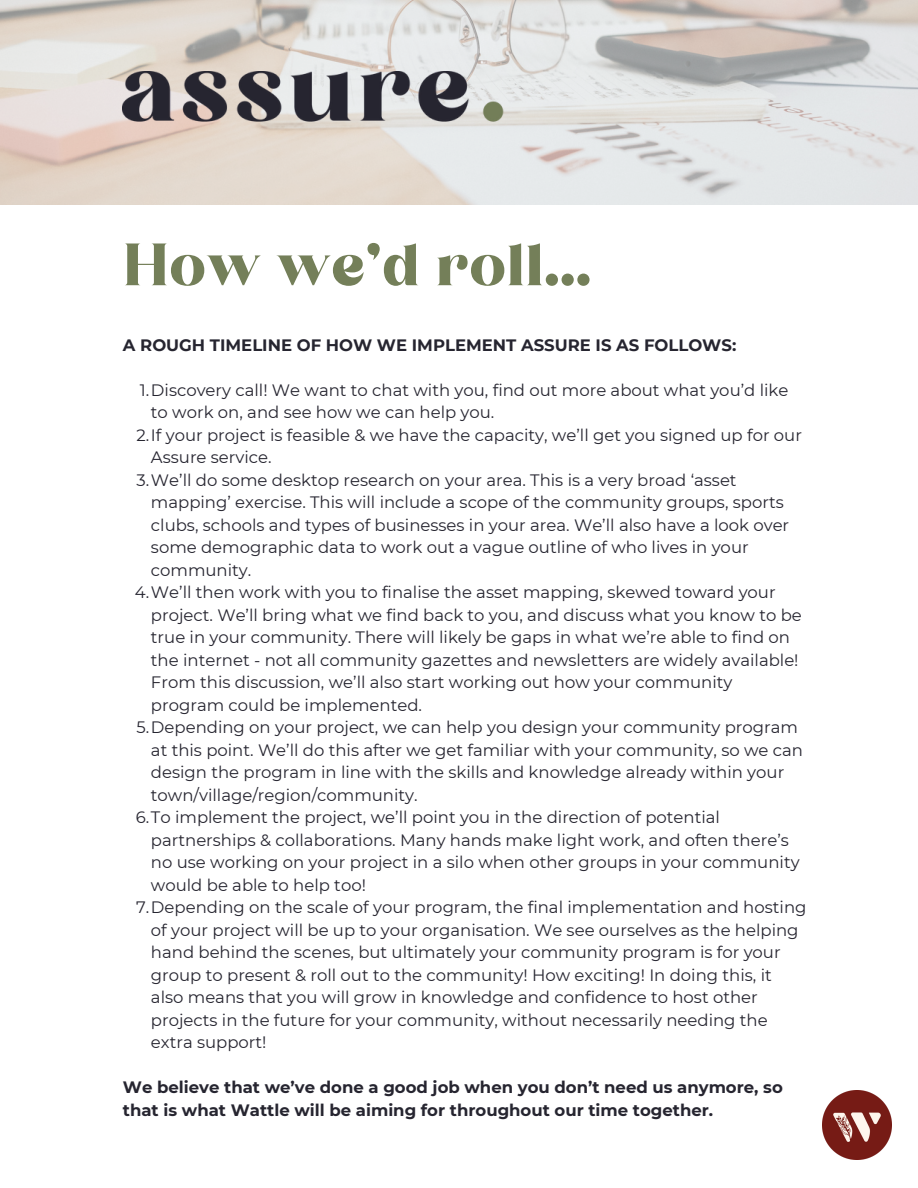
<style>
.page{position:relative;width:918px;height:1188px;background:#fff}
.page>*{position:absolute;margin:0;border:0;box-sizing:border-box;transform-origin:0 0}
.t1{font:57px "Begika";color:#747f59}
.t2{font:16.5px/22.5px "Montserrat";color:#262530}
.t3{font:700 16.5px/22.5px "Montserrat";color:#262530}
</style>
<div class="page">
<img style="left:0;top:0;width:918px;height:205px">
<img style="left:822px;top:1090px;width:70px;height:70px">
<img style="left:123px;top:72px;width:445px;height:64px">
<p class="t1" style="left:123px;top:243px;width:470px">How we’d roll...</p>
<p class="t3" style="left:123px;top:334px;width:615px">A ROUGH TIMELINE OF HOW WE IMPLEMENT ASSURE IS AS FOLLOWS:</p>
<p class="t2" style="left:151px;top:379px;width:639px;text-indent:-11px">1.Discovery call! We want to chat with you, find out more about what you’d like to work on, and see how we can help you.</p>
<p class="t2" style="left:151px;top:424px;width:653px;text-indent:-15px">2.If your project is feasible &amp; we have the capacity, we’ll get you signed up for our<br>Assure service.</p>
<p class="t2" style="left:151px;top:469px;width:640px;text-indent:-14px">3.We’ll do some desktop research on your area. This is a very broad ‘asset mapping’ exercise. This will include a scope of the community groups, sports clubs, schools and types of businesses in your area. We’ll also have a look over some demographic data to work out a vague outline of who lives in your community.</p>
<p class="t2" style="left:151px;top:581px;width:652px;text-indent:-16px">4.We’ll then work with you to finalise the asset mapping, skewed toward your project. We’ll bring what we find back to you, and discuss what you know to be true in your community. There will likely be gaps in what we’re able to find on the internet - not all community gazettes and newsletters are widely available!<br>From this discussion, we’ll also start working out how your community program could be implemented.</p>
<p class="t2" style="left:151px;top:716px;width:654px;text-indent:-14px">5.Depending on your project, we can help you design your community program at this point. We’ll do this after we get familiar with your community, so we can design the program in line with the skills and knowledge already within your town/village/region/community.</p>
<p class="t2" style="left:151px;top:806px;width:650px;text-indent:-15px">6.To implement the project, we’ll point you in the direction of potential partnerships &amp; collaborations. Many hands make light work, and often there’s no use working on your project in a silo when other groups in your community would be able to help too!</p>
<p class="t2" style="left:151px;top:896px;width:657px;text-indent:-15px">7.Depending on the scale of your program, the final implementation and hosting of your project will be up to your organisation. We see ourselves as the helping hand behind the scenes, but ultimately your community program is for your group to present &amp; roll out to the community! How exciting! In doing this, it also means that you will grow in knowledge and confidence to host other projects in the future for your community, without necessarily needing the extra support!</p>
<p class="t3" style="left:123px;top:1076px;width:661px">We believe that we’ve done a good job when you don’t need us anymore, so that is what Wattle will be aiming for throughout our time together.</p>
</div>
